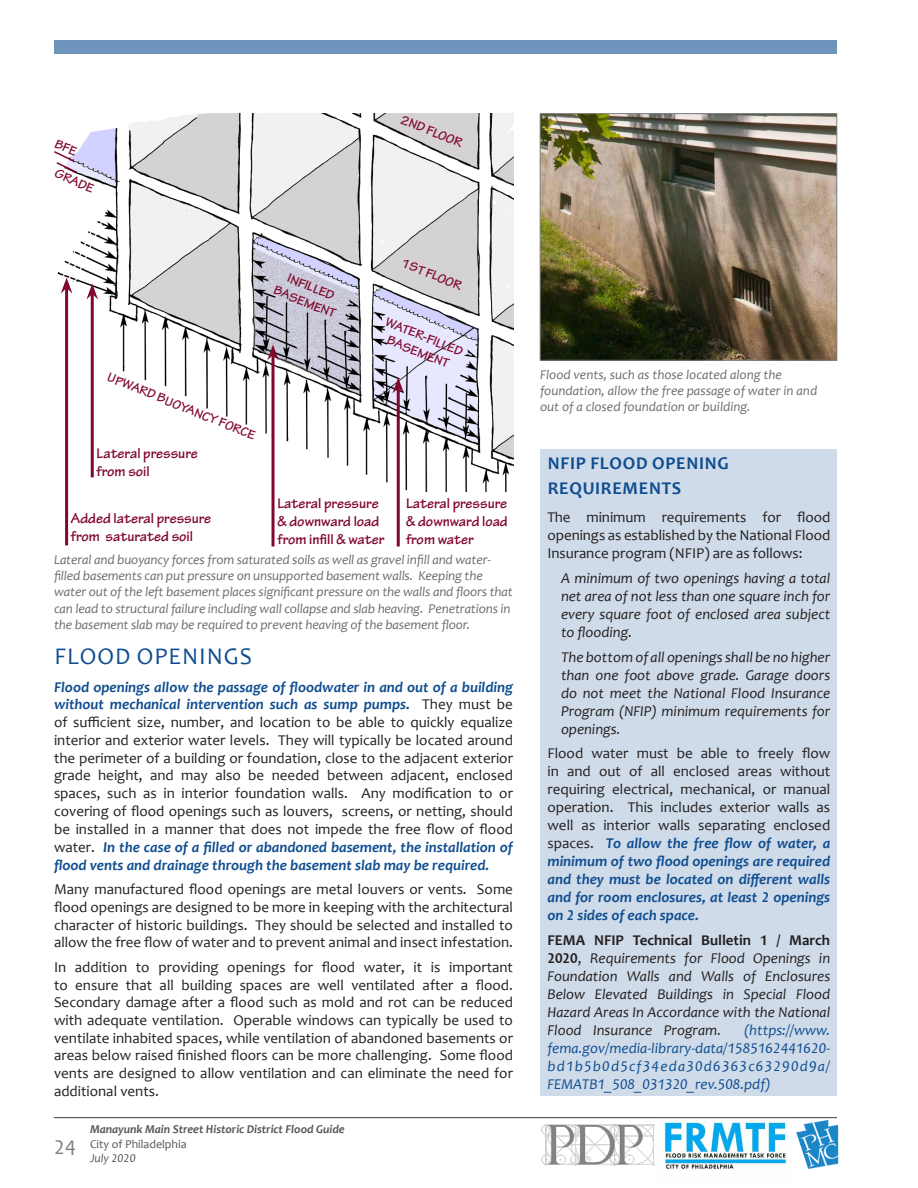
<style>
.page{position:relative;width:918px;height:1188px;background:#fff}
.page>*{position:absolute;margin:0;border:0;box-sizing:border-box;transform-origin:0 0}
.Level_1_Indent_Heade{font:24px "Candara";letter-spacing:.04em;color:#0f4d90}
.t1{font:21px "Candara";color:#7a7c7f}
.Sidebar_Heading{font:700 18px/24.9px "Candara";letter-spacing:.04em;color:#0f4d90}
.Body{font:15px/18px "Candara";color:#231f20;text-align:justify}
.Body-2{font:italic 15px/18px "Candara";color:#231f20;text-align:justify}
.Body-3{font:700 15px/18px "Tekton Pro";color:#81072c}
.Body-4{font:italic 15px/18px "Candara";letter-spacing:.08em;color:#0f4d90;text-align:justify}
.HDC_Captions{font:italic 13.5px/16.2px "Candara";letter-spacing:-.01em;color:#6c6d70}
.Body-5{font:700 13.5px/16.2px "Tekton Pro";color:#81072c;text-align:center}
.t2{font:italic 700 12px "Candara";color:#545557}
.t3{font:12px "Candara";color:#545557}
.t4{font:italic 12px "Candara";color:#545557}
.s1{font-weight:700;font-style:italic;color:#0f4d90}
.s2{font-weight:700;font-style:normal}
.s3{font-style:normal}
</style>
<div class="page">
<img style="left:656px;top:1118px;width:134px;height:51px">
<hr style="left:54px;top:1117px;width:783px;height:1px;background:#3e3e3f">
<div style="left:54px;top:40px;width:783px;height:14px;background:#6f94bc"></div>
<img style="left:541px;top:1118px;width:115px;height:48px">
<img style="left:792px;top:1118px;width:47px;height:51px">
<div style="left:541px;top:450px;width:296px;height:646px;background:#cfdbe9"></div>
<img style="left:542px;top:115px;width:293px;height:243px">
<div style="left:540px;top:113px;width:297px;height:247px;border:1px solid #808285"></div>
<img style="left:57px;top:113px;width:456px;height:378px">
<hr style="left:65px;top:288px;width:3px;height:257px;background:#81072c">
<svg style="left:61px;top:278px;width:11px;height:16px"></svg>
<hr style="left:91px;top:294px;width:3px;height:183px;background:#81072c">
<svg style="left:86px;top:284px;width:12px;height:16px"></svg>
<hr style="left:272px;top:355px;width:3px;height:191px;background:#81072c">
<svg style="left:267px;top:345px;width:12px;height:16px"></svg>
<hr style="left:397px;top:388px;width:3px;height:158px;background:#81072c">
<svg style="left:392px;top:377px;width:12px;height:17px"></svg>
<svg style="left:54px;top:139px;width:25px;height:35px"></svg>
<p class="Body-5" style="left:59px;top:165px;width:43px;rotate:24deg">GRADE</p>
<p class="Body-5" style="left:404px;top:112px;width:67px;rotate:22deg">2ND FLOOR</p>
<p class="Body-5" style="left:111px;top:369px;width:160px;rotate:22deg">UPWARD BUOYANCY FORCE</p>
<p class="Body-3" style="left:97px;top:444px;width:103px">Lateral pressure from soil</p>
<p class="Body-3" style="left:71px;top:510px;width:142px">Added lateral pressure from saturated soil</p>
<p class="Body-5" style="left:284px;top:267px;width:67px;rotate:22deg">INFILLED<br>BASEMENT</p>
<p class="Body-5" style="left:405px;top:255px;width:66px;rotate:22deg">1ST FLOOR</p>
<p class="Body-5" style="left:389px;top:314px;width:84px;rotate:22deg">WATER-FILLED<br>BASEMENT</p>
<p class="Body-3" style="left:278px;top:495px;width:108px">Lateral pressure &amp; downward load from infill &amp; water</p>
<p class="Body-3" style="left:406px;top:495px;width:103px;text-align:justify">Lateral pressure &amp; downward load from water</p>
<p class="HDC_Captions" style="left:54px;top:551px;width:460px">Lateral and buoyancy forces from saturated soils as well as gravel infill and water&shy;filled basements can put pressure on unsupported basement walls. Keeping the water out of the left basement places significant pressure on the walls and floors that can lead to structural failure including wall collapse and slab heaving. Penetrations in the basement slab may be required to prevent heaving of the basement floor.</p>
<p class="Level_1_Indent_Heade" style="left:54px;top:641px;width:199px">FLOOD OPENINGS</p>
<p class="Body" style="left:54px;top:678px;width:461px"><span class="s1">Flood openings allow the passage of floodwater in and out of a building without mechanical intervention such as sump pumps.</span> They must be of sufficient size, number, and location to be able to quickly equalize interior and exterior water levels. They will typically be located around the perimeter of a building or foundation, close to the adjacent exterior grade height, and may also be needed between adjacent, enclosed spaces, such as in interior foundation walls. Any modification to or covering of flood openings such as louvers, screens, or netting, should be installed in a manner that does not impede the free flow of flood water. <span class="s1">In the case of a filled or abandoned basement, the installation of flood vents and drainage through the basement slab may be required.</span></p>
<p class="Body" style="left:54px;top:881px;width:461px">Many manufactured flood openings are metal louvers or vents. Some flood openings are designed to be more in keeping with the architectural character of historic buildings. They should be selected and installed to allow the free flow of water and to prevent animal and insect infestation.</p>
<p class="Body" style="left:54px;top:958px;width:461px">In addition to providing openings for flood water, it is important to ensure that all building spaces are well ventilated after a flood.<br>Secondary damage after a flood such as mold and rot can be reduced with adequate ventilation. Operable windows can typically be used to ventilate inhabited spaces, while ventilation of abandoned basements or areas below raised finished floors can be more challenging. Some flood vents are designed to allow ventilation and can eliminate the need for additional vents.</p>
<h2 class="t1" style="left:54px;top:1134px;width:23px">24</h2>
<p class="t2" style="left:90px;top:1122px;width:256px">Manayunk Main Street Historic District Flood Guide</p>
<p class="t3" style="left:90px;top:1136px;width:98px">City of Philadelphia</p>
<p class="t4" style="left:90px;top:1151px;width:47px">July 2020</p>
<p class="HDC_Captions" style="left:540px;top:366px;width:279px">Flood vents, such as those located along the foundation, allow the free passage of water in and out of a closed foundation or building.</p>
<p class="Sidebar_Heading" style="left:548px;top:451px;width:182px">NFIP FLOOD OPENING<br>REQUIREMENTS</p>
<p class="Body" style="left:548px;top:508px;width:284px">The minimum requirements for flood openings as established by the National Flood Insurance program (NFIP) are as follows:</p>
<p class="Body-2" style="left:561px;top:569px;width:271px">A minimum of two openings having a total net area of not less than one square inch for every square foot of enclosed area subject to flooding.</p>
<p class="Body-2" style="left:561px;top:648px;width:271px">The bottom of all openings shall be no higher than one foot above grade. Garage doors do not meet the National Flood Insurance Program (NFIP) minimum requirements for openings.</p>
<p class="Body" style="left:548px;top:744px;width:284px">Flood water must be able to freely flow in and out of all enclosed areas without requiring electrical, mechanical, or manual operation. This includes exterior walls as well as interior walls separating enclosed spaces. <span class="s1">To allow the free flow of water, a minimum of two flood openings are required and they must be located on different walls and for room enclosures, at least 2 openings on 2 sides of each space.</span></p>
<p class="Body-2" style="left:548px;top:931px;width:284px"><span class="s2">FEMA NFIP Technical Bulletin 1 / March 2020</span><span class="s3">,</span> Requirements for Flood Openings in Foundation Walls and Walls of Enclosures Below Elevated Buildings in Special Flood Hazard Areas In Accordance with the National Flood Insurance Program.</p>
<p class="Body-4" style="left:548px;top:1021px;width:284px;text-indent:197px">(https://www. fema.gov/media-library-data/1585162441620- bd1b5b0d5cf34eda30d6363c63290d9a/ FEMATB1_508_031320_rev.508.pdf)</p>
</div>
